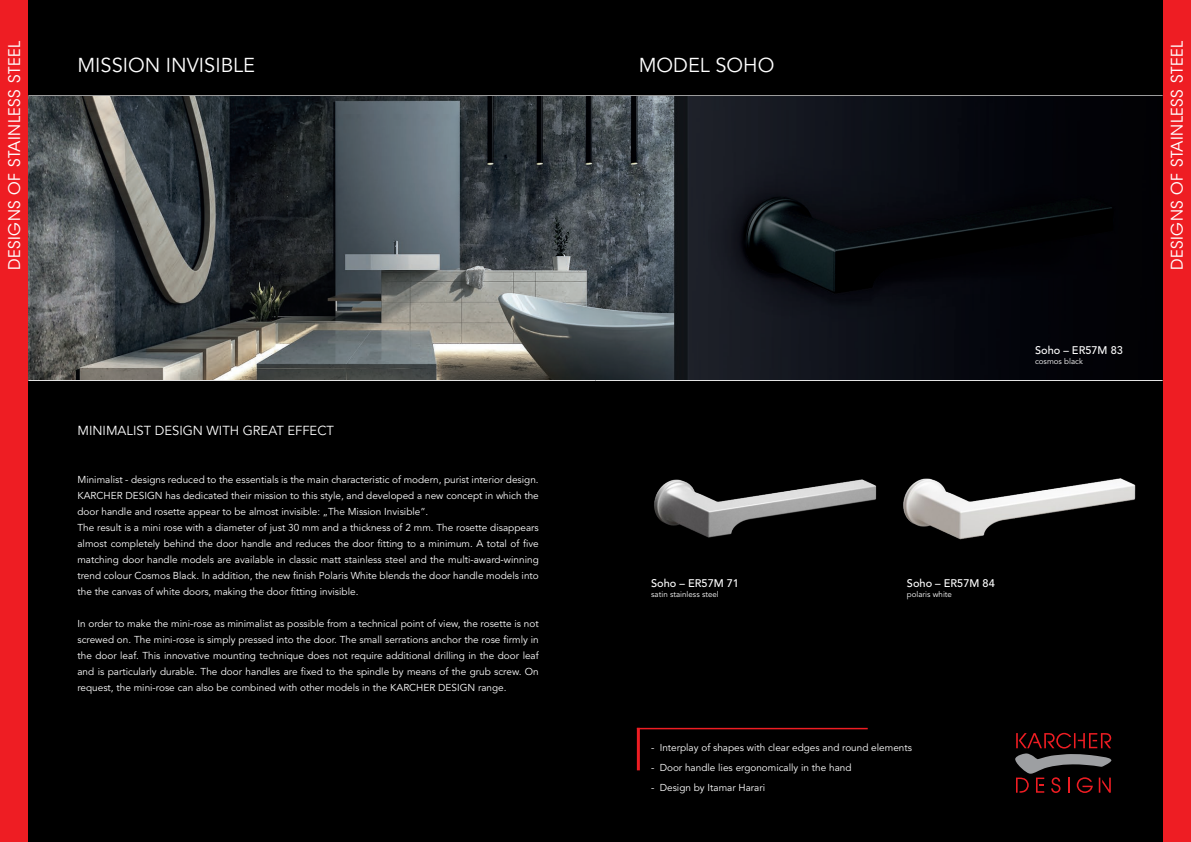
<style>
.page{position:relative;width:1191px;height:842px;background:#fff}
.page>*{position:absolute;margin:0;border:0;box-sizing:border-box;transform-origin:0 0}
.t1{font:20px "Avenir LT Std";color:#fff}
.t2{font:16px "ITC Avant Garde Std";letter-spacing:.03em;color:#fff}
.t3{font:13px "Avenir LT Std";color:#fff}
.t4{font:500 11px "Avenir LT Std";color:#fff}
.t5{font:10px/16px "Avenir LT Std";color:#fff}
.t6{font:8px "Avenir LT Std";color:#fff}
</style>
<div class="page">
<div style="left:17px;top:0;width:1174px;height:842px;background:#000"></div>
<hr style="left:28px;top:95px;width:567px;height:1px;background:#fff">
<hr style="left:595px;top:95px;width:567px;height:1px;background:#fff">
<div style="left:1162px;top:0;width:29px;height:842px;background:#ee1d23"></div>
<div style="left:0;top:0;width:28px;height:842px;background:#ee1d23"></div>
<hr style="left:28px;top:380px;width:567px;height:1px;background:#fff">
<hr style="left:595px;top:380px;width:567px;height:1px;background:#fff">
<svg style="left:1015px;top:733px;width:96px;height:60px"></svg>
<img style="left:28px;top:96px;width:1084px;height:284px">
<img style="left:903px;top:478px;width:233px;height:62px">
<img style="left:654px;top:479px;width:223px;height:59px">
<hr style="left:637px;top:728px;width:3px;height:42px;background:#ee1d23">
<hr style="left:637px;top:728px;width:230px;height:1px;background:#ee1d23">
<h2 class="t2" style="left:5px;top:270px;width:230px;rotate:-90deg">DESIGNS OF STAINLESS STEEL</h2>
<h2 class="t2" style="left:1167px;top:270px;width:230px;rotate:-90deg">DESIGNS OF STAINLESS STEEL</h2>
<h1 class="t1" style="left:77px;top:53px;width:179px">MISSION INVISIBLE</h1>
<h1 class="t1" style="left:639px;top:53px;width:137px">MODEL SOHO</h1>
<h3 class="t3" style="left:77px;top:423px;width:258px">MINIMALIST DESIGN WITH GREAT EFFECT</h3>
<p class="t5" style="left:77px;top:472px;width:463px">Minimalist - designs reduced to the essentials is the main characteristic of modern, purist interior design.<br>KARCHER DESIGN has dedicated their mission to this style, and developed a new concept in which the door handle and rosette appear to be almost invisible: „The Mission Invisible”.<br>The result is a mini rose with a diameter of just 30 mm and a thickness of 2 mm. The rosette disappears almost completely behind the door handle and reduces the door fitting to a minimum. A total of five matching door handle models are available in classic matt stainless steel and the multi-award-winning trend colour Cosmos Black. In addition, the new finish Polaris White blends the door handle models into the the canvas of white doors, making the door fitting invisible.</p>
<p class="t5" style="left:77px;top:616px;width:463px;text-align:justify">In order to make the mini-rose as minimalist as possible from a technical point of view, the rosette is not screwed on. The mini-rose is simply pressed into the door. The small serrations anchor the rose firmly in the door leaf. This innovative mounting technique does not require additional drilling in the door leaf and is particularly durable. The door handles are fixed to the spindle by means of the grub screw. On request, the mini-rose can also be combined with other models in the KARCHER DESIGN range.</p>
<p class="t4" style="left:1035px;top:344px;width:89px">Soho – ER57M 83</p>
<p class="t6" style="left:1035px;top:357px;width:49px">cosmos black</p>
<p class="t4" style="left:651px;top:577px;width:89px">Soho – ER57M 71</p>
<p class="t6" style="left:651px;top:590px;width:69px">satin stainless steel</p>
<p class="t4" style="left:907px;top:577px;width:89px">Soho – ER57M 84</p>
<p class="t6" style="left:907px;top:590px;width:47px">polaris white</p>
<p class="t5" style="left:651px;top:740px;width:262px">- Interplay of shapes with clear edges and round elements</p>
<p class="t5" style="left:651px;top:760px;width:202px">- Door handle lies ergonomically in the hand</p>
<p class="t5" style="left:651px;top:780px;width:115px">- Design by Itamar Harari</p>
</div>
